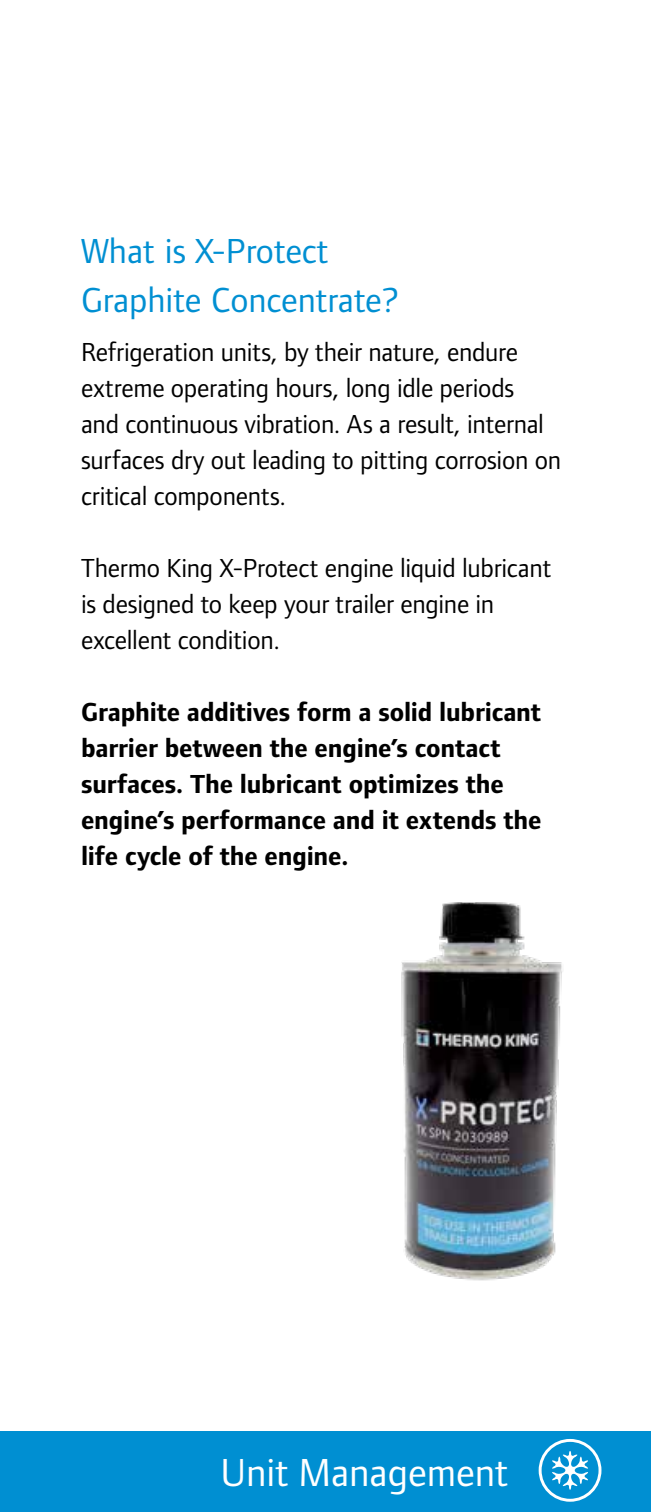
<style>
.page{position:relative;width:651px;height:1512px;background:#fff}
.page>*{position:absolute;margin:0;border:0;box-sizing:border-box;transform-origin:0 0}
.t1{font:40.5px "Foundry Form Sans";color:#fff}
.t2{font:36px/48.8px "Foundry Form Sans";color:#008fd2}
.t3{font:27px/36px "Foundry Form Sans";letter-spacing:-.01em;color:#000}
.t4{font:700 27px/36px "Foundry Form Sans";letter-spacing:-.005em;color:#000}
</style>
<div class="page">
<div style="left:0;top:1431px;width:651px;height:81px;background:#008fd2"></div>
<img style="left:401px;top:902px;width:162px;height:379px">
<div style="left:538px;top:1439px;width:63px;height:62px;border:3px solid #fff;border-radius:50%"></div>
<svg style="left:552px;top:1451px;width:36px;height:38px"></svg>
<h2 class="t2" style="left:81px;top:227px;width:320px">What is X-Protect<br>Graphite Concentrate?</h2>
<p class="t3" style="left:81px;top:333px;width:481px">Refrigeration units, by their nature, endure extreme operating hours, long idle periods<br>and continuous vibration. As a result, internal surfaces dry out leading to pitting corrosion on critical components.</p>
<p class="t3" style="left:81px;top:549px;width:471px">Thermo King X-Protect engine liquid lubricant is designed to keep your trailer engine in excellent condition.</p>
<p class="t4" style="left:81px;top:694px;width:462px">Graphite additives form a solid lubricant barrier between the engine’s contact surfaces. The lubricant optimizes the engine’s performance and it extends the life cycle of the engine.</p>
<h1 class="t1" style="left:220px;top:1448px;width:289px">Unit Management</h1>
</div>
